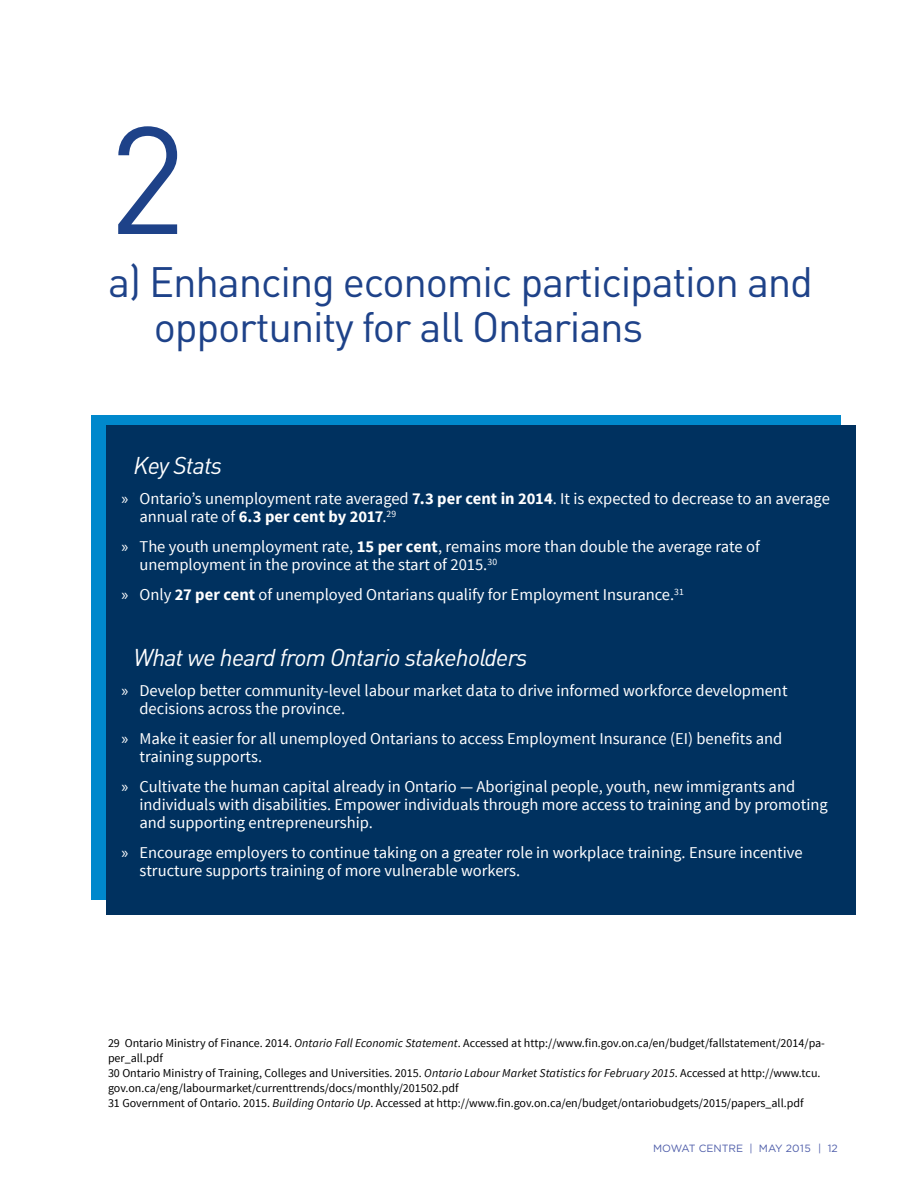
<style>
.page{position:relative;width:918px;height:1188px;background:#fff}
.page>*{position:absolute;margin:0;border:0;box-sizing:border-box;transform-origin:0 0}
.t1{font:150px "DIN";color:#1e4289}
.t2{font:42px/45px "DIN";letter-spacing:-.03em;color:#1e4289}
.t3{font:italic 24px "DINOT";letter-spacing:-.03em;color:#fff}
.t4{font:16.5px/18px "Source Sans Pro";color:#fff}
.t5{font:12px/15px "Source Sans Pro";color:#000}
.t6{font:10.5px "Gotham HTF";color:#505faa}
.s1{font-family:"Myriad Pro"}
.s2{font-weight:700}
.s3{font-style:italic}
</style>
<div class="page">
<div style="left:92px;top:416px;width:749px;height:484px;background:#08c"></div>
<div style="left:107px;top:425px;width:749px;height:490px;background:#00315f"></div>
<h1 class="t1" style="left:108px;top:86px;width:80px">2</h1>
<h2 class="t2" style="left:154px;top:259px;width:661px;text-indent:-46px">a) Enhancing economic participation and opportunity for all Ontarians</h2>
<h3 class="t3" style="left:134px;top:450px;width:90px">Key Stats</h3>
<p class="t4" style="left:140px;top:490px;width:692px;text-indent:-18px"><span class="s1">»</span> Ontario’s unemployment rate averaged <span class="s2">7.3 per cent in 2014</span>. It is expected to decrease to an average annual rate of <span class="s2">6.3 per cent by 2017</span>.<sup>29</sup></p>
<p class="t4" style="left:140px;top:538px;width:622px;text-indent:-18px"><span class="s1">»</span> The youth unemployment rate, <span class="s2">15 per cent</span>, remains more than double the average rate of unemployment in the province at the start of 2015.<sup>30</sup></p>
<p class="t4" style="left:121px;top:586px;width:564px"><span class="s1">»</span> Only <span class="s2">27 per cent</span> of unemployed Ontarians qualify for Employment Insurance.<sup>31</sup></p>
<h3 class="t3" style="left:134px;top:642px;width:395px">What we heard from Ontario stakeholders</h3>
<p class="t4" style="left:140px;top:682px;width:650px;text-indent:-18px"><span class="s1">»</span> Develop better community-level labour market data to drive informed workforce development decisions across the province.</p>
<p class="t4" style="left:140px;top:730px;width:644px;text-indent:-18px"><span class="s1">»</span> Make it easier for all unemployed Ontarians to access Employment Insurance (EI) benefits and training supports.</p>
<p class="t4" style="left:140px;top:778px;width:690px;text-indent:-18px"><span class="s1">»</span> Cultivate the human capital already in Ontario — Aboriginal people, youth, new immigrants and individuals with disabilities. Empower individuals through more access to training and by promoting and supporting entrepreneurship.</p>
<p class="t4" style="left:140px;top:844px;width:665px;text-indent:-18px"><span class="s1">»</span> Encourage employers to continue taking on a greater role in workplace training. Ensure incentive structure supports training of more vulnerable workers.</p>
<p class="t5" style="left:108px;top:1036px;width:719px">29 Ontario Ministry of Finance. 2014. <span class="s3">Ontario Fall Economic Statement</span>. Accessed at http://www.fin.gov.on.ca/en/budget/fallstatement/2014/pa&shy;per_all.pdf<br>30 Ontario Ministry of Training, Colleges and Universities. 2015. <span class="s3">Ontario Labour Market Statistics for February 2015</span>. Accessed at http://www.tcu. gov.on.ca/eng/labourmarket/currenttrends/docs/monthly/201502.pdf<br>31 Government of Ontario. 2015. <span class="s3">Building Ontario Up</span>. Accessed at http://www.fin.gov.on.ca/en/budget/ontariobudgets/2015/papers_all.pdf</p>
<p class="t6" style="left:653px;top:1143px;width:186px">MOWAT CENTRE | MAY 2015 | 12</p>
</div>
